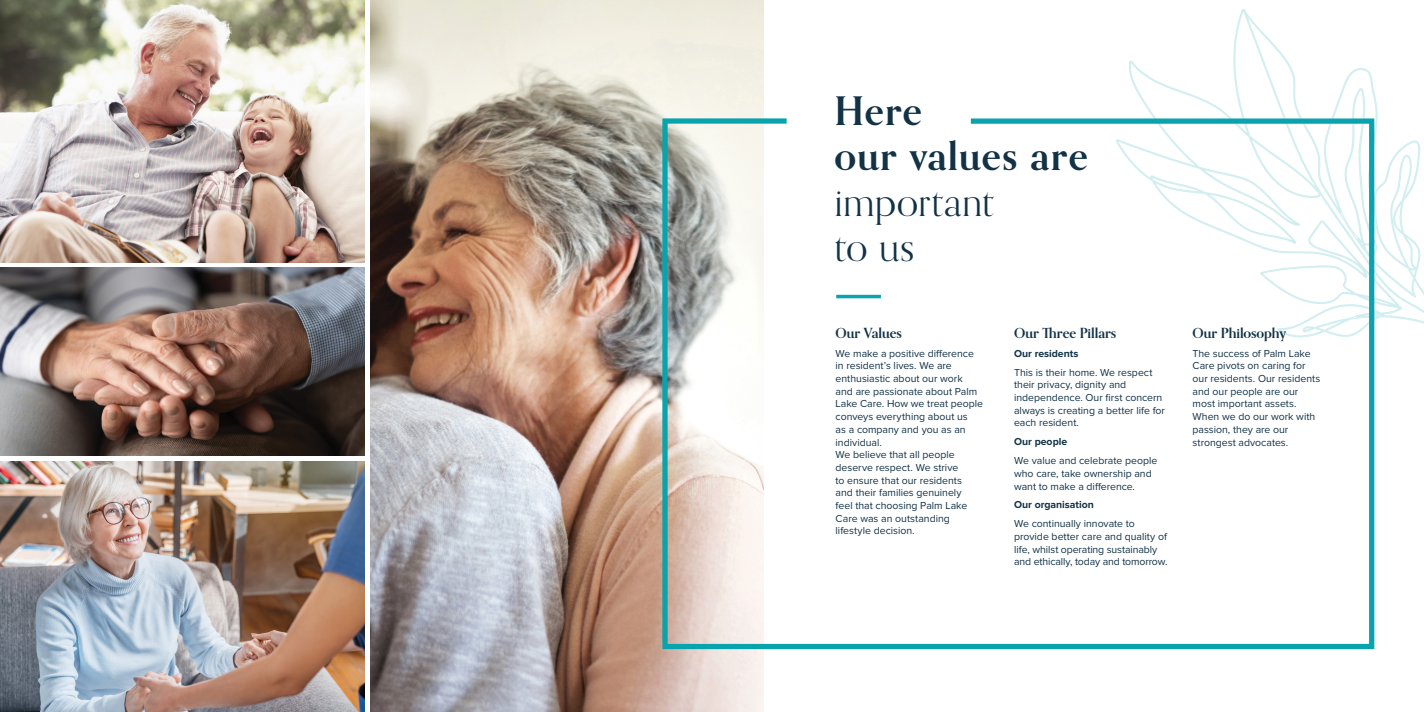
<style>
.page{position:relative;width:1424px;height:712px;background:#fff}
.page>*{position:absolute;margin:0;border:0;box-sizing:border-box;transform-origin:0 0}
.t1{font:700 39.38px/45.5px "Orpheus Pro";letter-spacing:.03em;color:#123246}
.t2{font:39.38px/45.5px "Orpheus Pro";letter-spacing:.01em;color:#123246}
.t3{font:700 14px "Orpheus Pro";letter-spacing:-.005em;color:#123246}
.t4{font:10.5px/12.7px "Proxima Nova";color:#123246}
.t5{font:700 10.5px "Proxima Nova";color:#123246}
</style>
<div class="page">
<img style="left:0;top:461px;width:365px;height:251px">
<img style="left:371px;top:0;width:392px;height:712px">
<img style="left:0;top:0;width:365px;height:262px">
<img style="left:0;top:267px;width:365px;height:189px">
<svg style="left:660px;top:116px;width:715px;height:536px"></svg>
<hr style="left:836px;top:295px;width:45px;height:3px;background:#09a3ae">
<svg style="left:1115px;top:10px;width:260px;height:335px"></svg>
<svg style="left:1242px;top:9px;width:182px;height:318px"></svg>
<h1 class="t1" style="left:834px;top:87px;width:255px">Here<br>our values are</h1>
<h1 class="t2" style="left:834px;top:178px;width:161px">important to us</h1>
<h2 class="t3" style="left:835px;top:324px;width:68px">Our Values</h2>
<p class="t4" style="left:835px;top:347px;width:149px">We make a positive difference in resident’s lives. We are enthusiastic about our work<br>and are passionate about Palm<br>Lake Care. How we treat people conveys everything about us<br>as a company and you as an individual.<br>We believe that all people deserve respect. We strive<br>to ensure that our residents<br>and their families genuinely<br>feel that choosing Palm Lake<br>Care was an outstanding lifestyle decision.</p>
<h2 class="t3" style="left:1014px;top:324px;width:104px">Our Three Pillars</h2>
<p class="t5" style="left:1014px;top:348px;width:66px">Our residents</p>
<p class="t4" style="left:1014px;top:366px;width:152px">This is their home. We respect their privacy, dignity and independence. Our first concern always is creating a better life for each resident.</p>
<p class="t5" style="left:1014px;top:437px;width:55px">Our people</p>
<p class="t4" style="left:1014px;top:455px;width:145px">We value and celebrate people who care, take ownership and want to make a difference.</p>
<p class="t5" style="left:1014px;top:500px;width:81px">Our organisation</p>
<p class="t4" style="left:1014px;top:518px;width:155px">We continually innovate to provide better care and quality of life, whilst operating sustainably and ethically, today and tomorrow.</p>
<h2 class="t3" style="left:1192px;top:324px;width:95px">Our Philosophy</h2>
<p class="t4" style="left:1192px;top:347px;width:129px">The success of Palm Lake<br>Care pivots on caring for our residents. Our residents and our people are our most important assets.<br>When we do our work with passion, they are our strongest advocates.</p>
</div>
